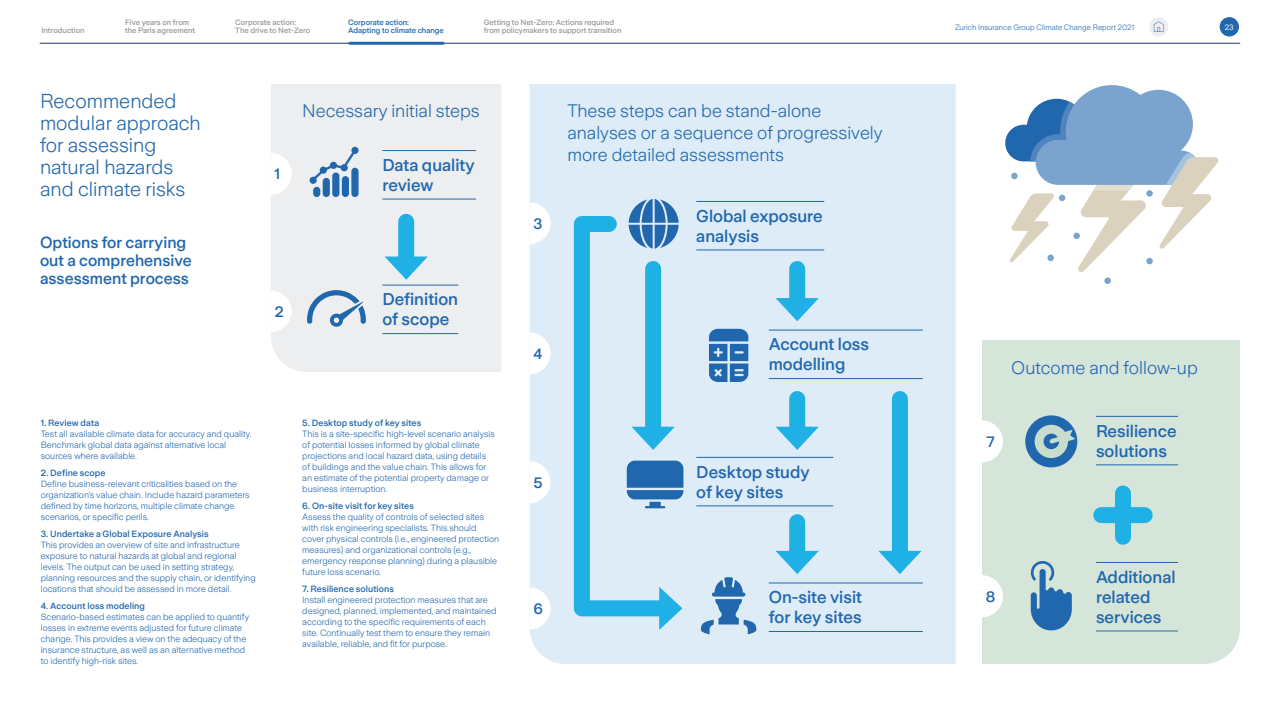
<style>
.page{position:relative;width:1280px;height:720px;background:#fff}
.page>*{position:absolute;margin:0;border:0;box-sizing:border-box;transform-origin:0 0}
._36_38{font:300 20px/22px "Zurich Sans";color:#2167ae}
._18_22{font:300 18px/22px "Zurich Sans";color:#2167ae}
._17_20_rules{font:500 17px/20px "Zurich Sans";color:#2167ae}
._36_38-2{font:500 16px/18px "Zurich Sans";color:#2167ae}
._20_24{font:500 15px "Zurich Sans";color:#2167ae}
._9_11_blue{font:300 9px/11px "Zurich Sans";color:#2167ae}
.t1{font:500 7.7px/8.3px "Zurich Sans";color:#999}
.t2{font:300 7.7px "Zurich Sans";color:#2167ae}
._9_11_blue-2{font:500 7.7px/8.3px "Zurich Sans";color:#2167ae}
.t3{font:7.7px "Zurich Sans";color:#fff}
.s1{font-weight:500}
</style>
<div class="page">
<hr style="left:40px;top:43px;width:1200px;height:1px;background:#23366f">
<div style="left:1220px;top:17px;width:19px;height:19px;background:#2167ae;border-radius:50%"></div>
<div style="left:1149px;top:17px;width:19px;height:19px;background:#eceeef;border-radius:50%"></div>
<svg style="left:1154px;top:21px;width:9px;height:11px"></svg>
<div style="left:1104px;top:277px;width:7px;height:7px;background:#7aa4ce;border-radius:50%"></div>
<svg style="left:1005px;top:85px;width:214px;height:188px"></svg>
<div style="left:1047px;top:255px;width:7px;height:6px;background:#7aa4ce;border-radius:50%"></div>
<div style="left:530px;top:84px;width:426px;height:580px;background:#deecf7"></div>
<div style="left:982px;top:340px;width:258px;height:324px;background:#d6e5da"></div>
<div style="left:271px;top:84px;width:230px;height:288px;background:#eceeef"></div>
<hr style="left:382px;top:150px;width:94px;height:1px;background:#2167ae">
<hr style="left:382px;top:199px;width:94px;height:1px;background:#2167ae">
<hr style="left:382px;top:285px;width:76px;height:1px;background:#2167ae">
<hr style="left:382px;top:333px;width:76px;height:1px;background:#2167ae">
<hr style="left:696px;top:201px;width:128px;height:1px;background:#2167ae">
<hr style="left:696px;top:250px;width:128px;height:1px;background:#2167ae">
<hr style="left:769px;top:330px;width:154px;height:1px;background:#2167ae">
<hr style="left:769px;top:378px;width:154px;height:1px;background:#2167ae">
<hr style="left:696px;top:457px;width:137px;height:1px;background:#2167ae">
<hr style="left:696px;top:506px;width:137px;height:1px;background:#2167ae">
<hr style="left:769px;top:583px;width:154px;height:1px;background:#2167ae">
<hr style="left:769px;top:631px;width:154px;height:1px;background:#2167ae">
<hr style="left:1096px;top:416px;width:82px;height:1px;background:#2167ae">
<hr style="left:1096px;top:465px;width:82px;height:1px;background:#2167ae">
<hr style="left:1096px;top:562px;width:82px;height:1px;background:#2167ae">
<hr style="left:1096px;top:631px;width:82px;height:1px;background:#2167ae">
<svg style="left:566px;top:208px;width:118px;height:416px;background:#b7e0f3"></svg>
<svg style="left:659px;top:587px;width:23px;height:43px"></svg>
<div style="left:398px;top:222px;width:16px;height:43px;background:#1fb1e6"></div>
<svg style="left:385px;top:257px;width:43px;height:23px"></svg>
<div style="left:645px;top:269px;width:16px;height:166px;background:#1fb1e6"></div>
<svg style="left:632px;top:427px;width:43px;height:23px"></svg>
<div style="left:789px;top:269px;width:16px;height:38px;background:#1fb1e6"></div>
<svg style="left:776px;top:298px;width:43px;height:23px"></svg>
<div style="left:789px;top:399px;width:16px;height:36px;background:#1fb1e6"></div>
<svg style="left:776px;top:427px;width:43px;height:23px"></svg>
<div style="left:789px;top:522px;width:16px;height:37px;background:#1fb1e6"></div>
<svg style="left:776px;top:551px;width:43px;height:23px"></svg>
<div style="left:892px;top:399px;width:16px;height:160px;background:#1fb1e6"></div>
<svg style="left:878px;top:551px;width:44px;height:23px"></svg>
<div style="left:1115px;top:493px;width:16px;height:44px;background:#1fb1e6"></div>
<div style="left:1101px;top:507px;width:44px;height:16px;background:#1fb1e6"></div>
<svg style="left:310px;top:147px;width:48px;height:36px"></svg>
<div style="left:310px;top:177px;width:7px;height:7px;background:#2167ae;border-radius:50%"></div>
<div style="left:320px;top:167px;width:7px;height:7px;background:#2167ae;border-radius:50%"></div>
<div style="left:330px;top:162px;width:7px;height:7px;background:#2167ae;border-radius:50%"></div>
<div style="left:341px;top:164px;width:7px;height:7px;background:#2167ae;border-radius:50%"></div>
<div style="left:351px;top:147px;width:8px;height:7px;background:#2167ae;border-radius:50%"></div>
<div style="left:313px;top:187px;width:7px;height:10px;background:#2167ae;border-radius:4px"></div>
<div style="left:332px;top:173px;width:7px;height:24px;background:#2167ae;border-radius:4px"></div>
<div style="left:342px;top:176px;width:7px;height:21px;background:#2167ae;border-radius:4px"></div>
<div style="left:323px;top:178px;width:7px;height:19px;background:#2167ae;border-radius:4px"></div>
<div style="left:351px;top:168px;width:8px;height:29px;background:#2167ae;border-radius:4px"></div>
<svg style="left:701px;top:577px;width:55px;height:57px;background:#98badc"></svg>
<div style="left:1025px;top:415px;width:52px;height:52px;background:#2167ae;border-radius:50%"></div>
<div style="left:1035px;top:425px;width:33px;height:33px;background:#c9ddce;border-radius:50%"></div>
<div style="left:1043px;top:434px;width:16px;height:15px;background:#2167ae;border-radius:50%"></div>
<svg style="left:1049px;top:430px;width:27px;height:14px"></svg>
<svg style="left:307px;top:290px;width:59px;height:38px;background:#b0c6db"></svg>
<svg style="left:1030px;top:560px;width:42px;height:73px;background:#74a1c2"></svg>
<svg style="left:627px;top:461px;width:57px;height:38px;background:#3273b4"></svg>
<hr style="left:645px;top:506px;width:20px;height:2px;background:#2167ae">
<svg style="left:709px;top:329px;width:39px;height:53px;background:#4b84be"></svg>
<svg style="left:629px;top:199px;width:50px;height:50px;background:#6899c9"></svg>
<svg style="left:271px;top:153px;width:21px;height:42px"></svg>
<svg style="left:271px;top:290px;width:21px;height:42px"></svg>
<svg style="left:530px;top:202px;width:21px;height:42px"></svg>
<svg style="left:530px;top:333px;width:21px;height:42px"></svg>
<svg style="left:530px;top:461px;width:21px;height:42px"></svg>
<svg style="left:530px;top:587px;width:21px;height:42px"></svg>
<svg style="left:982px;top:420px;width:21px;height:42px"></svg>
<svg style="left:982px;top:575px;width:21px;height:42px"></svg>
<hr style="left:350px;top:42px;width:93px;height:3px;background:#2167ae">
<p class="t1" style="left:41px;top:27px;width:45px">Introduction</p>
<p class="t1" style="left:125px;top:18px;width:72px">Five years on from the Paris agreement</p>
<p class="t1" style="left:235px;top:18px;width:77px">Corporate action:<br>The drive to Net-Zero</p>
<p class="t1" style="left:484px;top:18px;width:139px">Getting to Net-Zero: Actions required from policymakers to support transition</p>
<p class="t2" style="left:955px;top:23px;width:181px">Zurich Insurance Group Climate Change Report 2021</p>
<p class="t3" style="left:1225px;top:23px;width:10px">23</p>
<p class="_9_11_blue-2" style="left:348px;top:18px;width:97px">Corporate action:<br>Adapting to climate change</p>
<p class="_36_38" style="left:40px;top:90px;width:162px">Recommended modular approach for assessing natural hazards and climate risks</p>
<p class="_36_38-2" style="left:40px;top:234px;width:153px">Options for carrying out a comprehensive assessment process</p>
<p class="_9_11_blue" style="left:41px;top:418px;width:212px"><span class="s1">1. Review data<br></span>Test all available climate data for accuracy and quality.<br>Benchmark global data against alternative local sources where available.</p>
<p class="_9_11_blue" style="left:41px;top:468px;width:211px"><span class="s1">2. Define scope<br></span>Define business-relevant criticalities based on the organization’s value chain. Include hazard parameters defined by time horizons, multiple climate change scenarios, or specific perils.</p>
<p class="_9_11_blue" style="left:41px;top:529px;width:217px"><span class="s1">3. Undertake a Global Exposure Analysis<br></span>This provides an overview of site and infrastructure exposure to natural hazards at global and regional levels. The output can be used in setting strategy, planning resources and the supply chain, or identifying locations that should be assessed in more detail.</p>
<p class="_9_11_blue" style="left:41px;top:601px;width:210px"><span class="s1">4. Account loss modeling<br></span>Scenario-based estimates can be applied to quantify losses in extreme events adjusted for future climate change. This provides a view on the adequacy of the insurance structure, as well as an alternative method to identify high-risk sites.</p>
<p class="_20_24" style="left:275px;top:166px;width:7px">1</p>
<p class="_20_24" style="left:275px;top:304px;width:10px">2</p>
<p class="_18_22" style="left:302px;top:100px;width:179px">Necessary initial steps</p>
<p class="_18_22" style="left:567px;top:100px;width:317px">These steps can be stand-alone analyses or a sequence of progressively more detailed assessments</p>
<p class="_17_20_rules" style="left:382px;top:155px;width:94px">Data quality review</p>
<p class="_17_20_rules" style="left:382px;top:290px;width:77px">Definition of scope</p>
<p class="_9_11_blue" style="left:302px;top:418px;width:194px"><span class="s1">5. Desktop study of key sites<br></span>This is a site-specific high-level scenario analysis of potential losses informed by global climate projections and local hazard data, using details of buildings and the value chain. This allows for an estimate of the potential property damage or business interruption.</p>
<p class="_9_11_blue" style="left:302px;top:501px;width:198px"><span class="s1">6. On-site visit for key sites<br></span>Assess the quality of controls of selected sites with risk engineering specialists. This should cover physical controls (i.e., engineered protection measures) and organizational controls (e.g., emergency response planning) during a plausible future loss scenario.</p>
<p class="_9_11_blue" style="left:302px;top:584px;width:196px"><span class="s1">7. Resilience solutions<br></span>Install engineered protection measures that are designed, planned, implemented, and maintained according to the specific requirements of each site. Continually test them to ensure they remain available, reliable, and fit for purpose.</p>
<p class="_20_24" style="left:534px;top:216px;width:10px">3</p>
<p class="_20_24" style="left:534px;top:346px;width:10px">4</p>
<p class="_20_24" style="left:534px;top:475px;width:11px">5</p>
<p class="_20_24" style="left:533px;top:601px;width:11px">6</p>
<p class="_17_20_rules" style="left:696px;top:206px;width:128px">Global exposure analysis</p>
<p class="_17_20_rules" style="left:769px;top:335px;width:102px">Account loss modelling</p>
<p class="_17_20_rules" style="left:696px;top:462px;width:115px">Desktop study of key sites</p>
<p class="_17_20_rules" style="left:769px;top:588px;width:95px">On-site visit for key sites</p>
<p class="_18_22" style="left:1011px;top:357px;width:188px">Outcome and follow-up</p>
<p class="_20_24" style="left:986px;top:434px;width:10px">7</p>
<p class="_17_20_rules" style="left:1096px;top:421px;width:82px">Resilience solutions</p>
<p class="_20_24" style="left:986px;top:589px;width:11px">8</p>
<p class="_17_20_rules" style="left:1096px;top:567px;width:81px">Additional related services</p>
</div>
